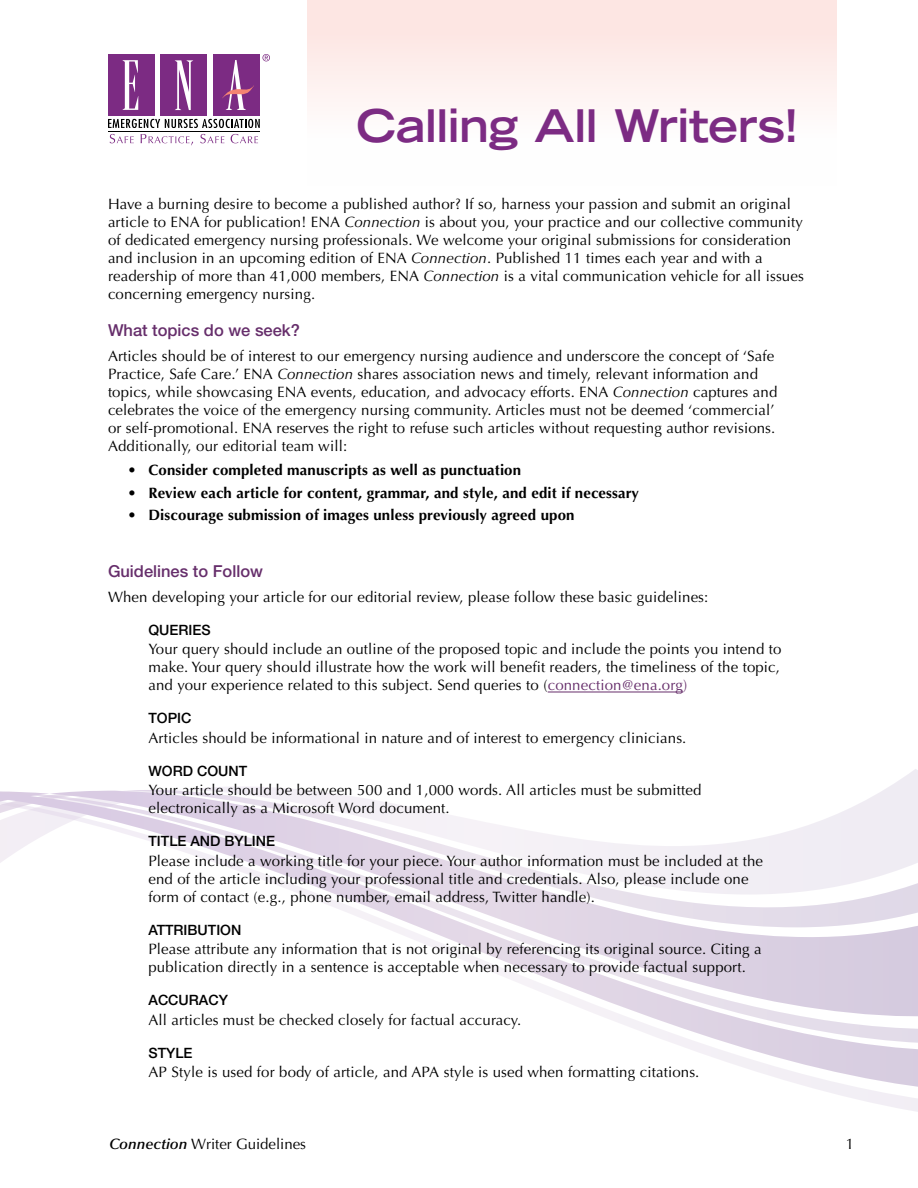
<style>
.page{position:relative;width:918px;height:1188px;background:#fff}
.page>*{position:absolute;margin:0;border:0;box-sizing:border-box;transform-origin:0 0}
.t1{font:700 expanded 45px "Trade Gothic LT Std";letter-spacing:-.02em;color:#7c2b83}
.t2{font:500 16.5px "Helvetica Neue LT Std";color:#662e6b}
.t3{font:15px/18px "Optima LT Std";letter-spacing:.01em;color:#000}
.t4{font:700 15px "Optima LT Std";letter-spacing:.01em;color:#000}
.t5{font:15px "Optima";color:#000}
.t6{font:500 14.25px "Helvetica Neue LT Std";color:#000}
.s1{font-style:italic}
.s2{color:#662e6b}
.s3{font-weight:600;font-style:italic}
</style>
<div class="page">
<svg style="left:188px;top:769px;width:730px;height:21px"></svg>
<svg style="left:0;top:792px;width:918px;height:298px"></svg>
<div style="left:308px;top:0;width:529px;height:185px;background:linear-gradient(to bottom,#fde3df,#feffff)"></div>
<svg style="left:110px;top:134px;width:24px;height:9px"></svg>
<svg style="left:141px;top:134px;width:52px;height:11px"></svg>
<svg style="left:200px;top:134px;width:24px;height:9px"></svg>
<svg style="left:231px;top:134px;width:27px;height:9px"></svg>
<hr style="left:108px;top:131px;width:152px;height:1px;background:#000">
<div style="left:108px;top:54px;width:47px;height:61px;background:#7c2b83"></div>
<div style="left:160px;top:54px;width:47px;height:62px;background:#7c2b83"></div>
<div style="left:213px;top:54px;width:47px;height:61px;background:#7c2b83"></div>
<svg style="left:108px;top:119px;width:152px;height:9px"></svg>
<svg style="left:175px;top:60px;width:18px;height:50px"></svg>
<svg style="left:122px;top:60px;width:16px;height:50px"></svg>
<svg style="left:222px;top:60px;width:32px;height:50px"></svg>
<svg style="left:262px;top:54px;width:8px;height:7px"></svg>
<hr style="left:548px;top:692px;width:135px;height:1px;background:#662e6b">
<h1 class="t1" style="left:356px;top:97px;width:444px">Calling All Writers!</h1>
<p class="t3" style="left:108px;top:195px;width:697px">Have a burning desire to become a published author? If so, harness your passion and submit an original article to ENA for publication! ENA <span class="s1">Connection</span> is about you, your practice and our collective community of dedicated emergency nursing professionals. We welcome your original submissions for consideration and inclusion in an upcoming edition of ENA <span class="s1">Connection</span>. Published 11 times each year and with a readership of more than 41,000 members, ENA <span class="s1">Connection</span> is a vital communication vehicle for all issues concerning emergency nursing.</p>
<p class="t2" style="left:108px;top:321px;width:193px">What topics do we seek?</p>
<p class="t3" style="left:108px;top:347px;width:671px">Articles should be of interest to our emergency nursing audience and underscore the concept of ‘Safe Practice, Safe Care.’ ENA <span class="s1">Connection</span> shares association news and timely, relevant information and topics, while showcasing ENA events, education, and advocacy efforts. ENA <span class="s1">Connection</span> captures and celebrates the voice of the emergency nursing community. Articles must not be deemed ‘commercial’ or self-promotional. ENA reserves the right to refuse such articles without requesting author revisions.<br>Additionally, our editorial team will:</p>
<p class="t4" style="left:128px;top:461px;width:395px">• Consider completed manuscripts as well as punctuation</p>
<p class="t4" style="left:128px;top:484px;width:513px">• Review each article for content, grammar, and style, and edit if necessary</p>
<p class="t4" style="left:128px;top:506px;width:449px">• Discourage submission of images unless previously agreed upon</p>
<p class="t2" style="left:108px;top:562px;width:156px">Guidelines to Follow</p>
<p class="t3" style="left:108px;top:588px;width:602px">When developing your article for our editorial review, please follow these basic guidelines:</p>
<p class="t6" style="left:148px;top:621px;width:64px">QUERIES</p>
<p class="t3" style="left:148px;top:641px;width:635px;text-align:justify">Your query should include an outline of the proposed topic and include the points you intend to make. Your query should illustrate how the work will benefit readers, the timeliness of the topic, and your experience related to this subject. Send queries to (<span class="s2">connection@ena.org)</span></p>
<p class="t6" style="left:148px;top:710px;width:45px">TOPIC</p>
<p class="t3" style="left:148px;top:729px;width:539px">Articles should be informational in nature and of interest to emergency clinicians.</p>
<p class="t6" style="left:148px;top:762px;width:100px">WORD COUNT</p>
<p class="t3" style="left:148px;top:782px;width:555px">Your article should be between 500 and 1,000 words. All articles must be submitted electronically as a Microsoft Word document.</p>
<p class="t6" style="left:148px;top:833px;width:128px">TITLE AND BYLINE</p>
<p class="t3" style="left:148px;top:852px;width:616px">Please include a working title for your piece. Your author information must be included at the end of the article including your professional title and credentials. Also, please include one form of contact (e.g., phone number, email address, Twitter handle).</p>
<p class="t6" style="left:148px;top:921px;width:94px">ATTRIBUTION</p>
<p class="t3" style="left:148px;top:941px;width:615px">Please attribute any information that is not original by referencing its original source. Citing a publication directly in a sentence is acceptable when necessary to provide factual support.</p>
<p class="t6" style="left:148px;top:992px;width:81px">ACCURACY</p>
<p class="t3" style="left:148px;top:1011px;width:374px">All articles must be checked closely for factual accuracy.</p>
<p class="t6" style="left:148px;top:1044px;width:46px">STYLE</p>
<p class="t3" style="left:148px;top:1064px;width:552px">AP Style is used for body of article, and APA style is used when formatting citations.</p>
<p class="t3" style="left:109px;top:1135px;width:199px"><span class="s3">Connection</span> Writer Guidelines</p>
<p class="t5" style="left:846px;top:1135px;width:10px">1</p>
</div>
